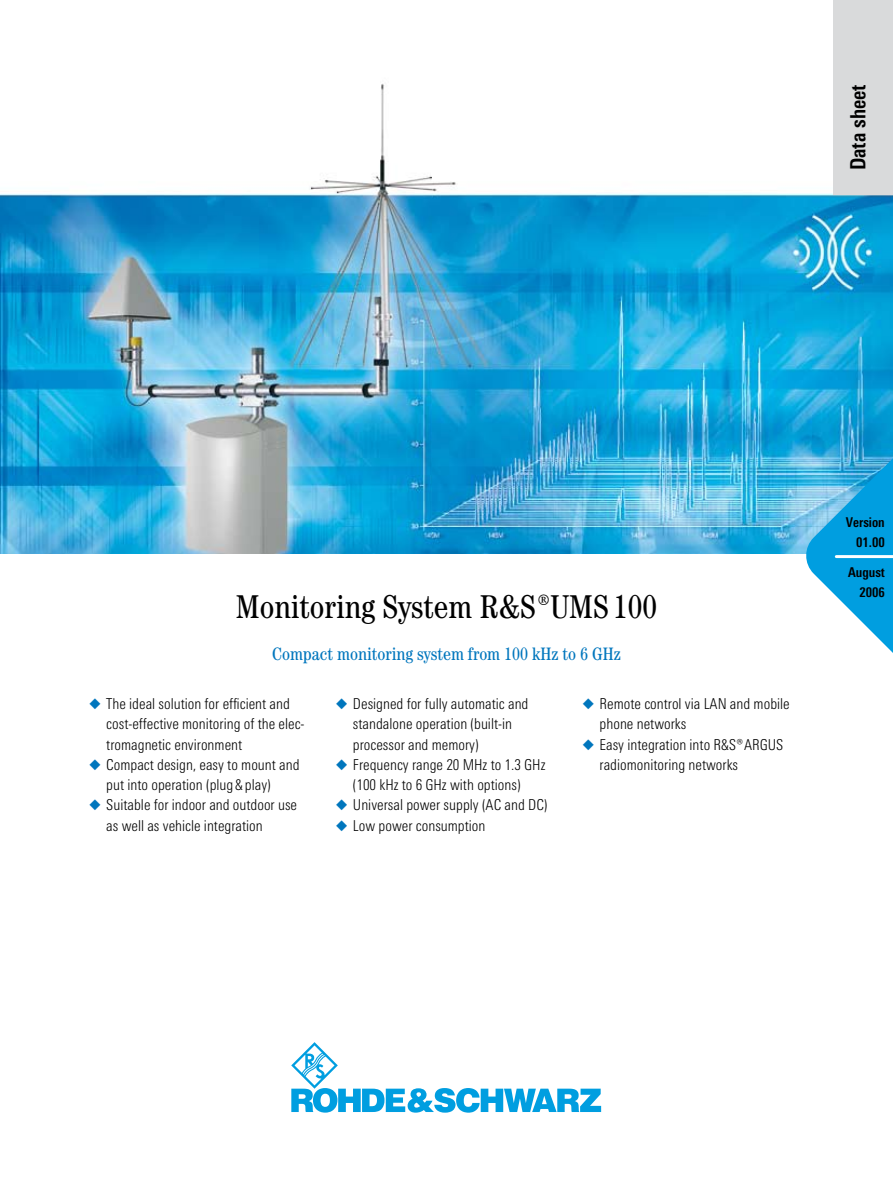
<style>
.page{position:relative;width:893px;height:1191px;background:#fff}
.page>*{position:absolute;margin:0;border:0;box-sizing:border-box;transform-origin:0 0}
.t1{font:condensed 33px "Century";color:#000}
.t2{font:700 21px "RS Univers Cond";color:#000}
.t3{font:condensed 18px "Century";color:#0076bd}
.t4{font:300 15px/20.2px "RS Univers Cond";color:#000}
.t5{font:700 13.5px/20.2px "RS Univers Cond";color:#000;text-align:right}
.s1{color:#0076bd}
</style>
<div class="page">
<img style="left:0;top:83px;width:893px;height:471px">
<div style="left:833px;top:0;width:60px;height:195px;background:#d9dadb"></div>
<svg style="left:804px;top:446px;width:89px;height:207px"></svg>
<hr style="left:836px;top:555px;width:57px;height:3px;background:#fff">
<svg style="left:291px;top:1042px;width:310px;height:70px"></svg>
<h2 class="t2" style="left:846px;top:170px;width:87px;rotate:-90deg">Data sheet</h2>
<h1 class="t1" style="left:236px;top:587px;width:423px">Monitoring System ¸UMS 100</h1>
<p class="t3" style="left:272px;top:643px;width:350px">Compact monitoring system from 100 kHz to 6 GHz</p>
<p class="t4" style="left:106px;top:693px;width:200px;text-indent:-17px"><span class="s1">◆</span> The ideal solution for efficient and cost-effective monitoring of the elec&shy;tromagnetic environment</p>
<p class="t4" style="left:106px;top:754px;width:195px;text-indent:-17px"><span class="s1">◆</span> Compact design, easy to mount and put into operation (plug&amp;play)</p>
<p class="t4" style="left:106px;top:795px;width:192px;text-indent:-17px"><span class="s1">◆</span> Suitable for indoor and outdoor use as well as vehicle integration</p>
<p class="t4" style="left:353px;top:693px;width:177px;text-indent:-17px"><span class="s1">◆</span> Designed for fully automatic and standalone operation (built-in processor and memory)</p>
<p class="t4" style="left:336px;top:754px;width:211px;text-align:center"><span class="s1">◆</span> Frequency range 20 MHz to 1.3 GHz (100 kHz to 6 GHz with options)</p>
<p class="t4" style="left:336px;top:795px;width:213px"><span class="s1">◆</span> Universal power supply (AC and DC)</p>
<p class="t4" style="left:336px;top:815px;width:151px"><span class="s1">◆</span> Low power consumption</p>
<p class="t4" style="left:600px;top:693px;width:192px;text-indent:-17px"><span class="s1">◆</span> Remote control via LAN and mobile phone networks</p>
<p class="t4" style="left:600px;top:734px;width:185px;text-indent:-17px"><span class="s1">◆</span> Easy integration into ¸ARGUS radiomonitoring networks</p>
<p class="t5" style="left:846px;top:511px;width:40px">Version<br>01.00</p>
<p class="t5" style="left:848px;top:562px;width:38px">August<br>2006</p>
</div>
